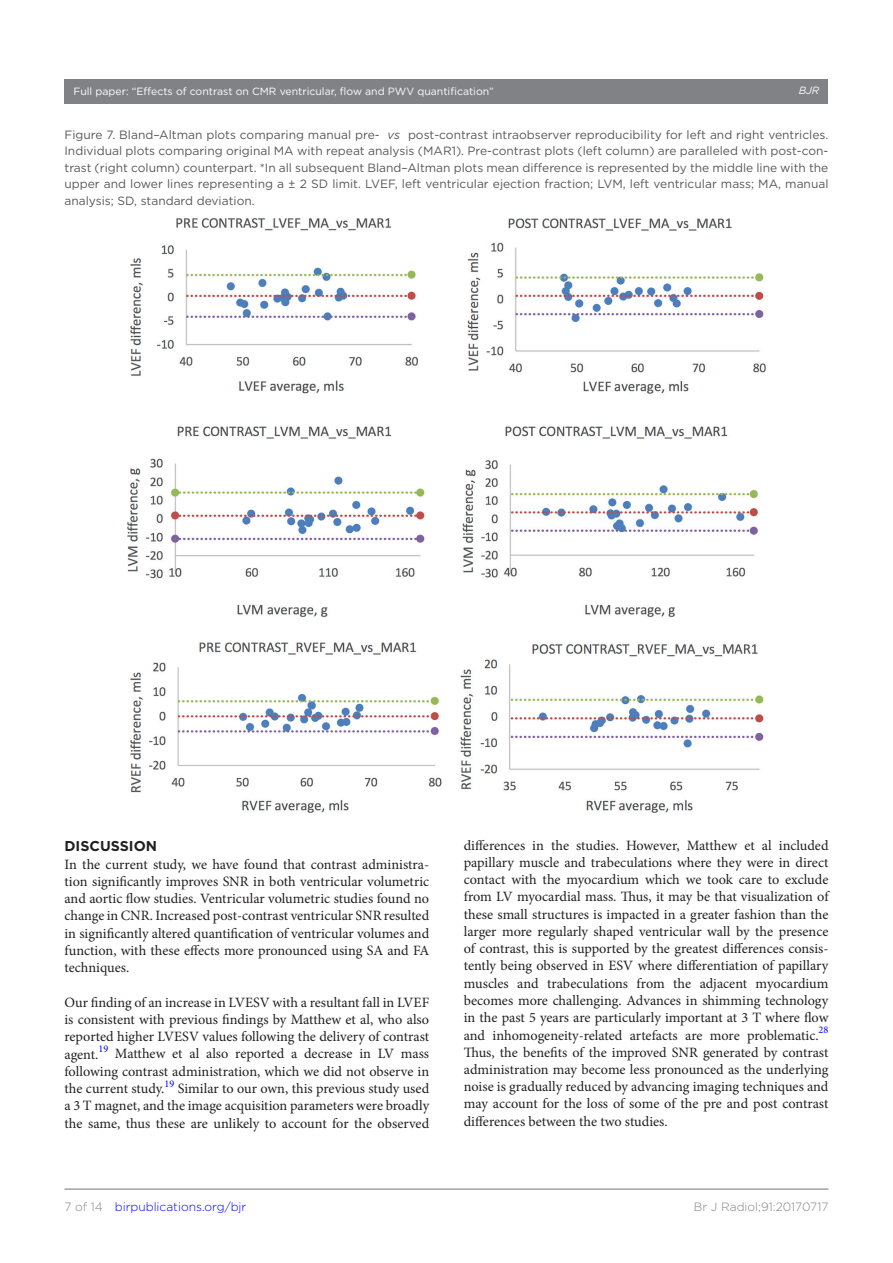
<style>
.page{position:relative;width:893px;height:1263px;background:#fff}
.page>*{position:absolute;margin:0;border:0;box-sizing:border-box;transform-origin:0 0}
.t1{font:14.25px/17.2px "Minion Pro";color:#231f20;text-align:justify}
.t2{font:700 14.25px "Gotham";color:#231f20}
.t3{font:12px/16.5px "Gotham";color:#57585a;text-align:justify}
.t4{font:300 12px "Gotham";color:#00f}
.t5{font:300 12px "Gotham";color:#808285}
.t6{font:10.5px "Gotham";color:#fff}
.t7{font:italic 10.5px "Gotham";color:#fff}
.s1{font-style:italic}
.s2{color:#808285}
</style>
<div class="page">
<hr style="left:64px;top:1188px;width:764px;height:2px;background:#808285">
<div style="left:64px;top:79px;width:764px;height:24px;background:#808285"></div>
<img style="left:127px;top:219px;width:638px;height:593px">
<p class="t6" style="left:74px;top:85px;width:422px">Full paper: “Effects of contrast on CMR ventricular, flow and PWV quantification”</p>
<p class="t7" style="left:799px;top:85px;width:22px">BJR</p>
<p class="t3" style="left:64px;top:126px;width:765px">Figure 7. Bland–Altman plots comparing manual pre- <span class="s1">vs</span> post-contrast intraobserver reproducibility for left and right ventricles.<br>Individual plots comparing original MA with repeat analysis (MAR1). Pre-contrast plots (left column) are paralleled with post-con&shy;trast (right column) counterpart. *In all subsequent Bland–Altman plots mean difference is represented by the middle line with the upper and lower lines representing a ± 2 SD limit. LVEF, left ventricular ejection fraction; LVM, left ventricular mass; MA, manual analysis; SD, standard deviation.</p>
<p class="t2" style="left:64px;top:836px;width:56px">DISCUSSIO</p>
<p class="t2" style="left:146px;top:836px;width:13px">N</p>
<p class="t1" style="left:64px;top:855px;width:366px">In the current study, we have found that contrast administra&shy;tion significantly improves SNR in both ventricular volumetric and aortic flow studies. Ventricular volumetric studies found no change in CNR. Increased post-contrast ventricular SNR resulted in significantly altered quantification of ventricular volumes and function, with these effects more pronounced using SA and FA techniques.</p>
<p class="t1" style="left:64px;top:994px;width:366px">Our finding of an increase in LVESV with a resultant fall in LVEF is consistent with previous findings by Matthew et al, who also reported higher LVESV values following the delivery of contrast agent.<sup>19</sup> Matthew et al also reported a decrease in LV mass following contrast administration, which we did not observe in the current study.<sup>19</sup> Similar to our own, this previous study used a 3 T magnet, and the image acquisition parameters were broadly the same, thus these are unlikely to account for the observed</p>
<p class="t1" style="left:464px;top:836px;width:366px">differences in the studies. However, Matthew et al included papillary muscle and trabeculations where they were in direct contact with the myocardium which we took care to exclude from LV myocardial mass. Thus, it may be that visualization of these small structures is impacted in a greater fashion than the larger more regularly shaped ventricular wall by the presence of contrast, this is supported by the greatest differences consis&shy;tently being observed in ESV where differentiation of papillary muscles and trabeculations from the adjacent myocardium becomes more challenging. Advances in shimming technology in the past 5 years are particularly important at 3 T where flow and inhomogeneity-related artefacts are more problematic.<sup>28<br></sup>Thus, the benefits of the improved SNR generated by contrast administration may become less pronounced as the underlying noise is gradually reduced by advancing imaging techniques and may account for the loss of some of the pre and post contrast differences between the two studies.</p>
<p class="t4" style="left:64px;top:1199px;width:183px"><span class="s2">7 of 14</span> birpublications.org/bjr</p>
<p class="t5" style="left:694px;top:1199px;width:136px">Br J Radiol;91:20170717</p>
</div>
